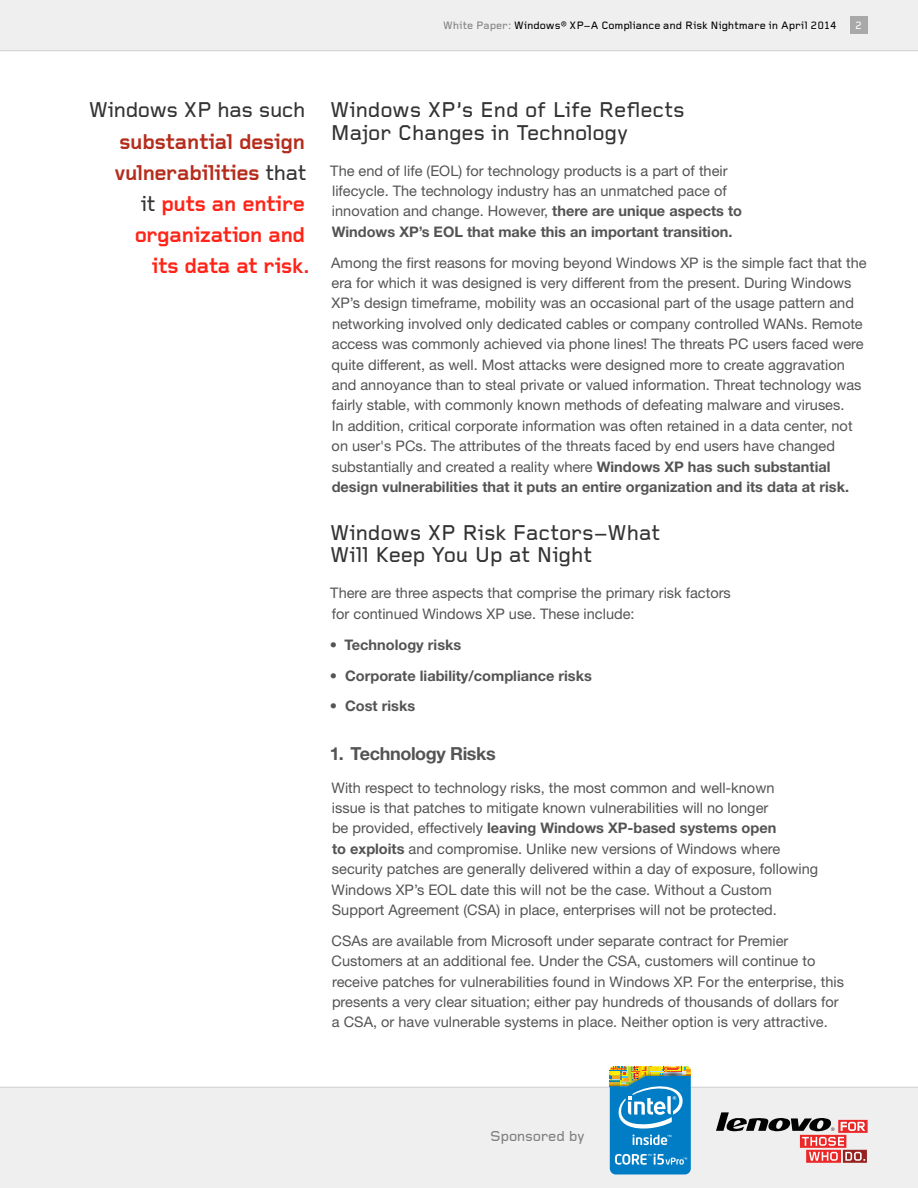
<style>
.page{position:relative;width:918px;height:1188px;background:#fff}
.page>*{position:absolute;margin:0;border:0;box-sizing:border-box;transform-origin:0 0}
.t1{font:500 22.2px/22.2px "Lenovo Do";letter-spacing:-.02em;color:#343434}
.t2{font:700 22.2px/31.2px "Lenovo Do";letter-spacing:-.025em;color:#ff2417;text-align:right}
.t3{font:700 18px "Helvetica Neue";letter-spacing:-.02em;color:#545454}
.t4{font:500 15px "Lenovo Do";letter-spacing:-.015em;color:#808080}
.t5{font:14.55px/20.4px "Helvetica Neue";color:#545454}
.t6{font:700 14.55px "Helvetica Neue";color:#545454}
.t7{font:500 11.1px "Lenovo Do";letter-spacing:-.01em;color:#000}
.t8{font:500 11.1px "Lenovo Do";color:#fff}
.s1{color:#808080}
.s2{color:#b52c1c}
.s3{font-weight:500;color:#343434}
.s4{font-weight:700}
</style>
<div class="page">
<div style="left:0;top:1087px;width:918px;height:101px;background:#efefef"></div>
<div style="left:0;top:0;width:918px;height:50px;background:#efefef"></div>
<div style="left:850px;top:16px;width:18px;height:18px;background:#a9a9a9"></div>
<hr style="left:0;top:50px;width:918px;height:1px;background:#cfd0cf">
<hr style="left:0;top:1087px;width:918px;height:1px;background:#cfd0cf">
<svg style="left:610px;top:1066px;width:81px;height:108px;background:#3d96bd"></svg>
<svg style="left:716px;top:1112px;width:152px;height:51px"></svg>
<p class="t7" style="left:443px;top:18px;width:395px"><span class="s1">White Paper:</span> Windows® XP–A Compliance and Risk Nightmare in April 2014</p>
<p class="t8" style="left:855px;top:18px;width:8px">2</p>
<h1 class="t1" style="left:89px;top:99px;width:218px">Windows XP has such</h1>
<h1 class="t2" style="left:114px;top:125px;width:197px"><span class="s2">substantial design vulnerabilities</span> <span class="s3">that it</span> puts an entire organization and its data at risk.</h1>
<h1 class="t1" style="left:330px;top:99px;width:356px">Windows XP’s End of Life Reflects<br>Major Changes in Technology</h1>
<p class="t5" style="left:330px;top:160px;width:413px">The end of life (EOL) for technology products is a part of their lifecycle. The technology industry has an unmatched pace of innovation and change. However, <span class="s4">there are unique aspects to Windows XP’s EOL that make this an important transition.</span></p>
<p class="t5" style="left:331px;top:252px;width:537px">Among the first reasons for moving beyond Windows XP is the simple fact that the era for which it was designed is very different from the present. During Windows XP’s design timeframe, mobility was an occasional part of the usage pattern and networking involved only dedicated cables or company controlled WANs. Remote access was commonly achieved via phone lines! The threats PC users faced were quite different, as well. Most attacks were designed more to create aggravation and annoyance than to steal private or valued information. Threat technology was fairly stable, with commonly known methods of defeating malware and viruses.<br>In addition, critical corporate information was often retained in a data center, not on user's PCs. The attributes of the threats faced by end users have changed substantially and created a reality where <span class="s4">Windows XP has such substantial design vulnerabilities that it puts an entire organization and its data at risk.</span></p>
<h1 class="t1" style="left:330px;top:521px;width:332px">Windows XP Risk Factors–What<br>Will Keep You Up at Night</h1>
<p class="t5" style="left:330px;top:583px;width:402px">There are three aspects that comprise the primary risk factors for continued Windows XP use. These include:</p>
<p class="t6" style="left:330px;top:635px;width:133px">• Technology risks</p>
<p class="t6" style="left:330px;top:666px;width:264px">• Corporate liability/compliance risks</p>
<p class="t6" style="left:330px;top:697px;width:87px">• Cost risks</p>
<p class="t3" style="left:330px;top:742px;width:167px">1. Technology Risks</p>
<p class="t5" style="left:332px;top:777px;width:488px">With respect to technology risks, the most common and well-known<br>issue is that patches to mitigate known vulnerabilities will no longer<br>be provided, effectively <span class="s4">leaving Windows XP-based systems open<br>to exploits</span> and compromise. Unlike new versions of Windows where security patches are generally delivered within a day of exposure, following Windows XP’s EOL date this will not be the case. Without a Custom Support Agreement (CSA) in place, enterprises will not be protected.</p>
<p class="t5" style="left:332px;top:930px;width:514px">CSAs are available from Microsoft under separate contract for Premier Customers at an additional fee. Under the CSA, customers will continue to receive patches for vulnerabilities found in Windows XP. For the enterprise, this presents a very clear situation; either pay hundreds of thousands of dollars for a CSA, or have vulnerable systems in place. Neither option is very attractive.</p>
<p class="t4" style="left:490px;top:1126px;width:96px">Sponsored by</p>
</div>
